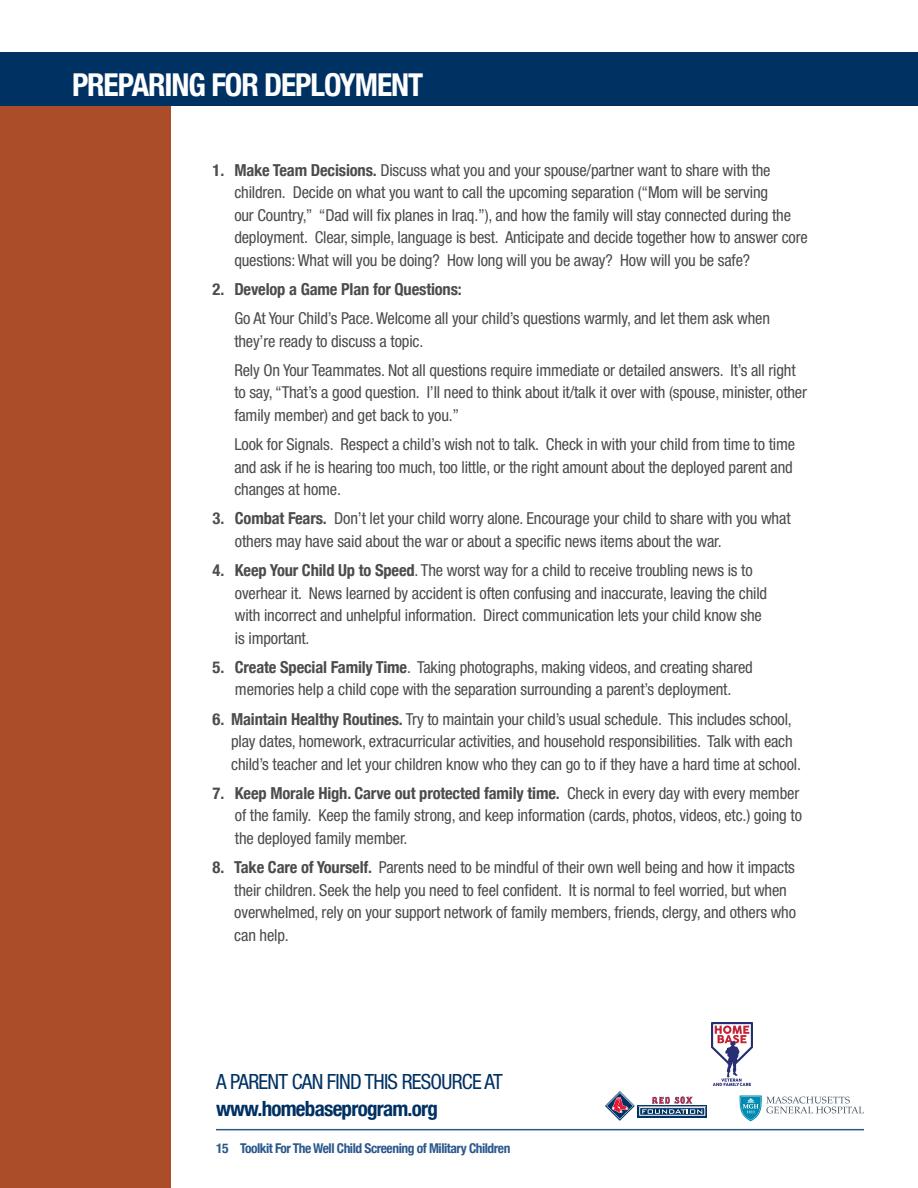
<style>
.page{position:relative;width:918px;height:1188px;background:#fff}
.page>*{position:absolute;margin:0;border:0;box-sizing:border-box;transform-origin:0 0}
.t1{font:700 condensed 31.5px "Helvetica Neue";letter-spacing:-.035em;color:#fff}
.t2{font:condensed 21px/27px "Helvetica Neue";letter-spacing:-.035em;color:#003163}
.t3{font:condensed 16.5px/22.5px "Helvetica Neue";letter-spacing:-.01em;color:#4b4c4d}
.t4{font:700 condensed 16.5px "Helvetica Neue";letter-spacing:-.01em;color:#4b4c4d}
.t5{font:700 condensed 13.5px "Helvetica Neue";letter-spacing:-.035em;color:#2c598c}
.s1{font-weight:700}
</style>
<div class="page">
<div style="left:0;top:104px;width:171px;height:1084px;background:#ac4d2a"></div>
<hr style="left:216px;top:1129px;width:648px;height:1px;background:#2c598c">
<div style="left:0;top:52px;width:918px;height:54px;background:#003163"></div>
<div style="left:638px;top:1105px;width:69px;height:12px;background:#003163"></div>
<svg style="left:605px;top:1091px;width:101px;height:30px"></svg>
<svg style="left:740px;top:1096px;width:124px;height:25px"></svg>
<img style="left:711px;top:1022px;width:42px;height:63px">
<p class="t1" style="left:72px;top:65px;width:353px">PREPARING FOR DEPLOYMENT</p>
<p class="t3" style="left:234px;top:159px;width:575px;text-indent:-22px"><span class="s1">1. Make Team Decisions.</span> Discuss what you and your spouse/partner want to share with the children. Decide on what you want to call the upcoming separation (“Mom will be serving<br>our Country,” “Dad will fix planes in Iraq.”), and how the family will stay connected during the deployment. Clear, simple, language is best. Anticipate and decide together how to answer core questions: What will you be doing? How long will you be away? How will you be safe?</p>
<p class="t4" style="left:213px;top:279px;width:251px">2. Develop a Game Plan for Questions:</p>
<p class="t3" style="left:234px;top:307px;width:537px">Go At Your Child’s Pace. Welcome all your child’s questions warmly, and let them ask when they’re ready to discuss a topic.</p>
<p class="t3" style="left:234px;top:359px;width:574px">Rely On Your Teammates. Not all questions require immediate or detailed answers. It’s all right to say, “That’s a good question. I’ll need to think about it/talk it over with (spouse, minister, other family member) and get back to you.”</p>
<p class="t3" style="left:234px;top:433px;width:562px">Look for Signals. Respect a child’s wish not to talk. Check in with your child from time to time and ask if he is hearing too much, too little, or the right amount about the deployed parent and changes at home.</p>
<p class="t3" style="left:235px;top:507px;width:557px;text-indent:-22px"><span class="s1">3. Combat Fears.</span> Don’t let your child worry alone. Encourage your child to share with you what others may have said about the war or about a specific news items about the war.</p>
<p class="t3" style="left:235px;top:559px;width:534px;text-indent:-22px"><span class="s1">4. Keep Your Child Up to Speed</span>. The worst way for a child to receive troubling news is to overhear it. News learned by accident is often confusing and inaccurate, leaving the child with incorrect and unhelpful information. Direct communication lets your child know she is important.</p>
<p class="t3" style="left:213px;top:656px;width:542px;text-align:center"><span class="s1">5. Create Special Family Time</span>. Taking photographs, making videos, and creating shared memories help a child cope with the separation surrounding a parent’s deployment.</p>
<p class="t3" style="left:231px;top:708px;width:571px;text-indent:-19px"><span class="s1">6. Maintain Healthy Routines.</span> Try to maintain your child’s usual schedule. This includes school, play dates, homework, extracurricular activities, and household responsibilities. Talk with each child’s teacher and let your children know who they can go to if they have a hard time at school.</p>
<p class="t3" style="left:235px;top:782px;width:569px;text-indent:-22px"><span class="s1">7. Keep Morale High. Carve out protected family time.</span> Check in every day with every member of the family. Keep the family strong, and keep information (cards, photos, videos, etc.) going to the deployed family member.</p>
<p class="t3" style="left:234px;top:856px;width:563px;text-indent:-22px"><span class="s1">8. Take Care of Yourself.</span> Parents need to be mindful of their own well being and how it impacts their children. Seek the help you need to feel confident. It is normal to feel worried, but when overwhelmed, rely on your support network of family members, friends, clergy, and others who can help.</p>
<p class="t2" style="left:216px;top:1068px;width:288px">A PARENT CAN FIND THIS RESOURCE AT <span class="s1">www.homebaseprogram.org</span></p>
<p class="t5" style="left:216px;top:1140px;width:296px">15 Toolkit For The Well Child Screening of Military Children</p>
</div>
